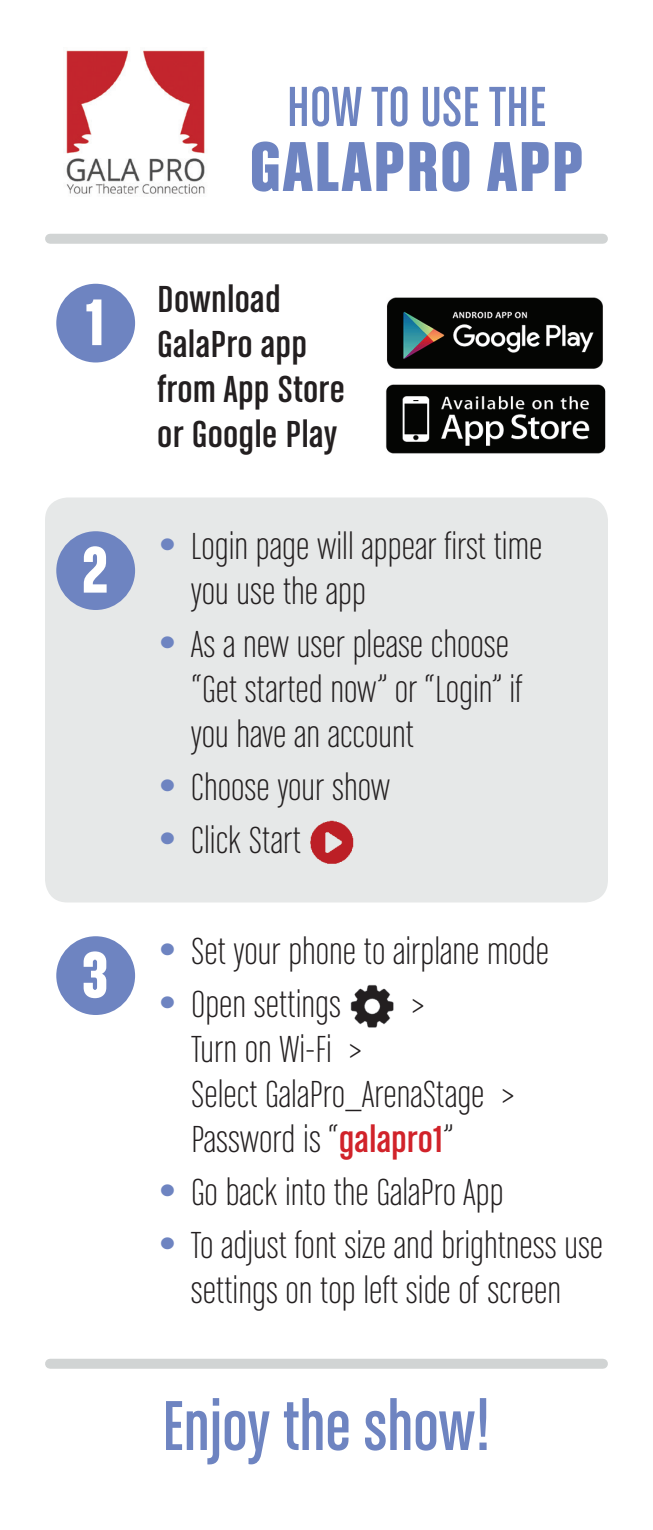
<style>
.page{position:relative;width:653px;height:1530px;background:#fff}
.page>*{position:absolute;margin:0;border:0;box-sizing:border-box;transform-origin:0 0}
.t1{font:75px "Chalet Comprime Cologne Sixty";letter-spacing:.01em;color:#6e84c1}
.t2{font:75px "Chalet Comprime Hong Kong Sixty";letter-spacing:.025em;color:#6e84c1;scale:1.1 1}
.t3{font:70px "Chalet Comprime Hong Kong Sixty";color:#fff}
.t4{font:60px "Chalet Comprime Cologne Sixty";letter-spacing:.01em;color:#6e84c1}
.t5{font:40px/45px "Chalet Comprime Milan Sixty";letter-spacing:.015em;color:#231f20;scale:1.1 1}
.t6{font:40px/45px "Chalet Comprime Cologne Sixty";letter-spacing:.02em;color:#231f20;scale:1.1 1}
.s1{font-family:"Chalet Comprime Cologne Sixty";color:#d1232a}
</style>
<div class="page">
<div style="left:45px;top:498px;width:563px;height:404px;background:#e6e8e8;border-radius:22px"></div>
<img style="left:350px;top:984px;width:44px;height:44px">
<img style="left:310px;top:820px;width:44px;height:44px">
<div style="left:56px;top:936px;width:79px;height:79px;background:#6e84c1;border-radius:50%"></div>
<div style="left:56px;top:531px;width:79px;height:79px;background:#6e84c1;border-radius:50%"></div>
<div style="left:56px;top:284px;width:79px;height:78px;background:#6e84c1;border-radius:50%"></div>
<img style="left:66px;top:50px;width:139px;height:144px">
<div style="left:50px;top:234px;width:552px;height:10px;background:#d1d4d4"></div>
<div style="left:50px;top:1359px;width:552px;height:10px;background:#d1d4d4"></div>
<img style="left:386px;top:297px;width:220px;height:157px">
<h2 class="t3" style="left:86px;top:281px;width:20px">1</h2>
<h2 class="t3" style="left:82px;top:529px;width:27px">2</h2>
<h2 class="t3" style="left:82px;top:934px;width:27px">3</h2>
<h3 class="t4" style="left:287px;top:74px;width:260px">HOW TO USE THE</h3>
<h1 class="t2" style="left:250px;top:123px;width:304px">GALAPRO APP</h1>
<p class="t6" style="left:158px;top:276px;width:171px">Download<br>GalaPro app from App Store or Google Play</p>
<p class="t5" style="left:191px;top:523px;width:320px">Login page will appear first time you use the app</p>
<p class="t5" style="left:191px;top:621px;width:302px">As a new user please choose “Get started now” or “Login” if you have an account</p>
<p class="t5" style="left:191px;top:760px;width:182px;line-height:53px">Choose your show<br>Click Start</p>
<p class="t5" style="left:191px;top:924px;width:326px;line-height:53px">Set your phone to airplane mode<br>Open settings</p>
<p class="t5" style="left:410px;top:981px;width:15px">&gt;</p>
<p class="t5" style="left:191px;top:1026px;width:296px">Turn on Wi-Fi &gt;<br>Select GalaPro_ArenaStage &gt;<br>Password is “<span class="s1">galapro1</span>”</p>
<p class="t5" style="left:191px;top:1165px;width:375px;line-height:53px">Go back into the GalaPro App<br>To adjust font size and brightness use</p>
<p class="t5" style="left:191px;top:1267px;width:337px">settings on top left side of screen</p>
<h1 class="t1" style="left:163px;top:1384px;width:329px">Enjoy the show!</h1>
</div>
